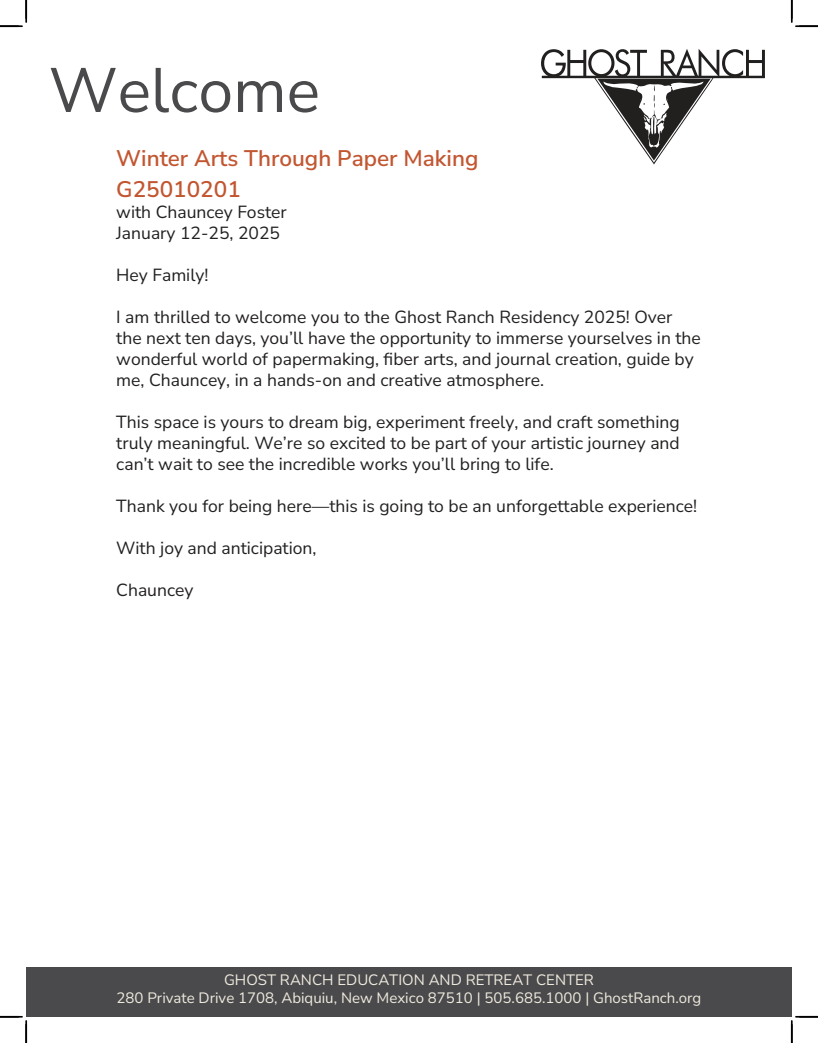
<style>
.page{position:relative;width:818px;height:1043px;background:#fff}
.page>*{position:absolute;margin:0;border:0;box-sizing:border-box;transform-origin:0 0}
.t1{font:200 62.5px "Nunito Sans 12 pt";color:#4a4a4c}
.t2{font:200 22.5px/31.2px "Nunito Sans 12 pt";color:#c25631}
.t3{font:200 17.5px/21px "Nunito Sans 12 pt";color:#221f1f}
.t4{font:200 15px/18px "Nunito Sans 12 pt";color:#efeade;text-align:center}
</style>
<div class="page">
<div style="left:26px;top:966px;width:765px;height:50px;background:#4a4a4c"></div>
<svg style="left:541px;top:49px;width:223px;height:115px"></svg>
<hr style="left:541px;top:77px;width:223px;height:1px;background:#221f1f">
<svg style="left:0;top:0;width:27px;height:27px"></svg>
<svg style="left:0;top:1015px;width:27px;height:27px"></svg>
<svg style="left:790px;top:0;width:28px;height:27px"></svg>
<svg style="left:790px;top:1015px;width:28px;height:27px"></svg>
<h1 class="t1" style="left:49px;top:67px;width:273px">Welcome</h1>
<p class="t2" style="left:116px;top:144px;width:363px">Winter Arts Through Paper Making<br>G25010201</p>
<p class="t3" style="left:116px;top:203px;width:172px">with Chauncey Foster<br>January 12-25, 2025</p>
<p class="t3" style="left:116px;top:266px;width:94px">Hey Family!</p>
<p class="t3" style="left:116px;top:308px;width:586px">I am thrilled to welcome you to the Ghost Ranch Residency 2025! Over the next ten days, you’ll have the opportunity to immerse yourselves in the wonderful world of papermaking, fiber arts, and journal creation, guide by me, Chauncey, in a hands-on and creative atmosphere.</p>
<p class="t3" style="left:116px;top:411px;width:565px;text-align:justify">This space is yours to dream big, experiment freely, and craft something truly meaningful. We’re so excited to be part of your artistic journey and can’t wait to see the incredible works you’ll bring to life.</p>
<p class="t3" style="left:116px;top:495px;width:582px">Thank you for being here—this is going to be an unforgettable experience!</p>
<p class="t3" style="left:116px;top:537px;width:202px">With joy and anticipation,</p>
<p class="t3" style="left:116px;top:581px;width:79px">Chauncey</p>
<p class="t4" style="left:117px;top:971px;width:586px">GHOST RANCH EDUCATION AND RETREAT CENTER<br>280 Private Drive 1708, Abiquiu, New Mexico 87510 | 505.685.1000 | GhostRanch.org</p>
</div>
